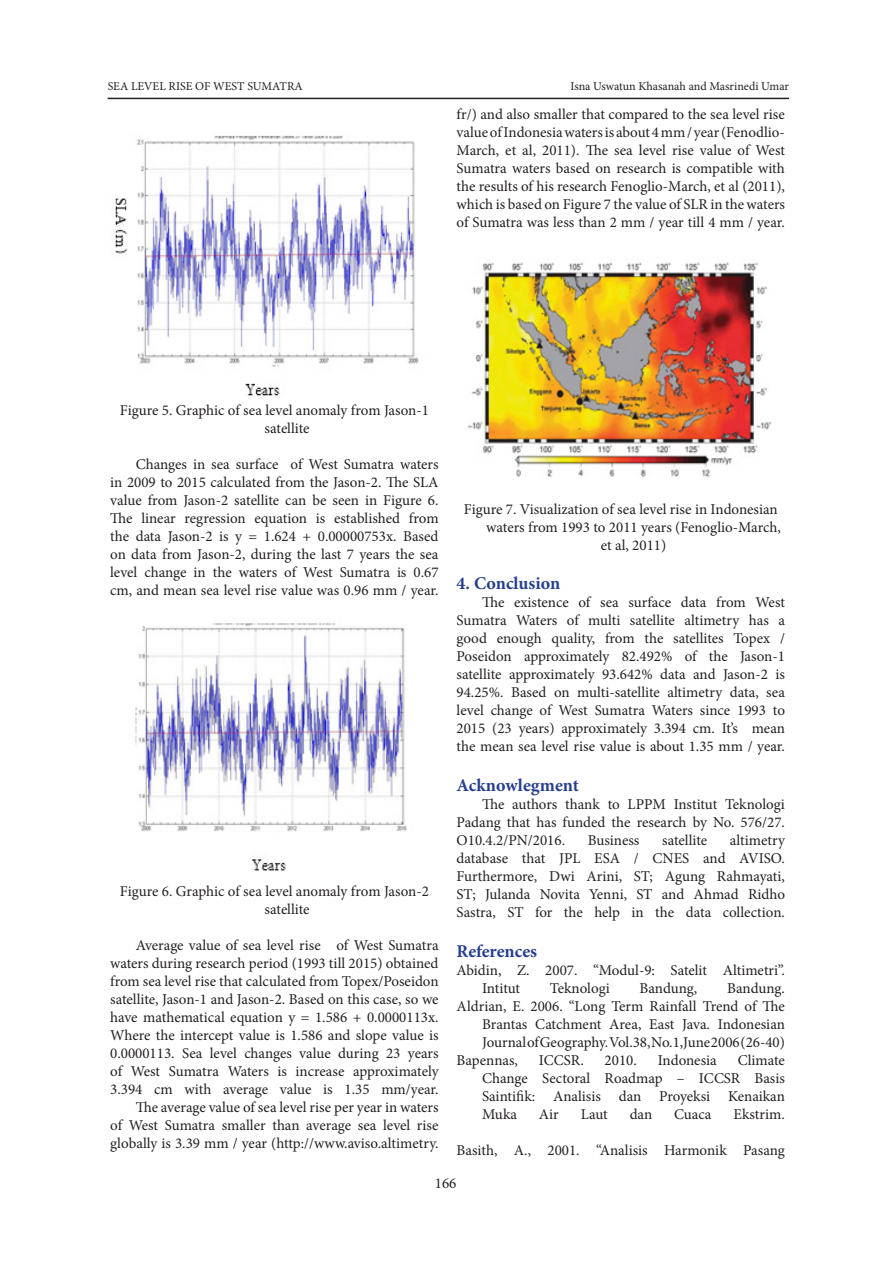
<style>
.page{position:relative;width:893px;height:1263px;background:#fff}
.page>*{position:absolute;margin:0;border:0;box-sizing:border-box;transform-origin:0 0}
.t1{font:700 18px "Minion Pro";color:#253f8e}
.t2{font:15px/18px "Minion Pro";color:#231f20;text-align:justify}
.t3{font:12px "Minion Pro";letter-spacing:-.005em;color:#231f20}
</style>
<div class="page">
<hr style="left:108px;top:98px;width:681px;height:1px;background:#231f20">
<img style="left:115px;top:135px;width:304px;height:261px">
<img style="left:135px;top:623px;width:272px;height:248px">
<img style="left:467px;top:262px;width:305px;height:216px">
<p class="t3" style="left:108px;top:78px;width:197px">SEA LEVEL RISE OF WEST SUMATRA</p>
<p class="t3" style="left:570px;top:78px;width:220px">Isna Uswatun Khasanah and Masrinedi Umar</p>
<p class="t2" style="left:457px;top:105px;width:330px">fr/) and also smaller that compared to the sea level rise value of Indonesia waters is about 4 mm / year (Fenodlio-March, et al, 2011). The sea level rise value of West Sumatra waters based on research is compatible with the results of his research Fenoglio-March, et al (2011), which is based on Figure 7 the value of SLR in the waters of Sumatra was less than 2 mm / year till 4 mm / year.</p>
<p class="t2" style="left:265px;top:401px;width:166px;text-indent:-145px">Figure 5. Graphic of sea level anomaly from Jason-1 satellite</p>
<p class="t2" style="left:110px;top:455px;width:330px;text-indent:26px">Changes in sea surface of West Sumatra waters in 2009 to 2015 calculated from the Jason-2. The SLA value from Jason-2 satellite can be seen in Figure 6.<br>The linear regression equation is established from the data Jason-2 is y = 1.624 + 0.00000753x. Based on data from Jason-2, during the last 7 years the sea level change in the waters of West Sumatra is 0.67 cm, and mean sea level rise value was 0.96 mm / year.</p>
<p class="t2" style="left:265px;top:882px;width:166px;text-indent:-145px">Figure 6. Graphic of sea level anomaly from Jason-2 satellite</p>
<p class="t2" style="left:110px;top:936px;width:330px;text-indent:26px">Average value of sea level rise of West Sumatra waters during research period (1993 till 2015) obtained from sea level rise that calculated from Topex/Poseidon satellite, Jason-1 and Jason-2. Based on this case, so we have mathematical equation y = 1.586 + 0.0000113x.<br>Where the intercept value is 1.586 and slope value is 0.0000113. Sea level changes value during 23 years of West Sumatra Waters is increase approximately 3.394 cm with average value is 1.35 mm/year.</p>
<p class="t2" style="left:110px;top:1098px;width:330px;text-indent:26px">The average value of sea level rise per year in waters of West Sumatra smaller than average sea level rise globally is 3.39 mm / year (http://www.aviso.altimetry.</p>
<p class="t2" style="left:464px;top:500px;width:316px">Figure 7. Visualization of sea level rise in Indonesian</p>
<p class="t2" style="left:486px;top:518px;width:296px">waters from 1993 to 2011 years (Fenoglio-March,</p>
<p class="t2" style="left:601px;top:536px;width:67px">et al, 2011)</p>
<p class="t1" style="left:457px;top:571px;width:105px">4. Conclusion</p>
<p class="t2" style="left:457px;top:594px;width:330px;text-indent:26px">The existence of sea surface data from West Sumatra Waters of multi satellite altimetry has a good enough quality, from the satellites Topex / Poseidon approximately 82.492% of the Jason-1 satellite approximately 93.642% data and Jason-2 is 94.25%. Based on multi-satellite altimetry data, sea level change of West Sumatra Waters since 1993 to 2015 (23 years) approximately 3.394 cm. It’s mean the mean sea level rise value is about 1.35 mm / year.</p>
<p class="t1" style="left:457px;top:772px;width:124px">Acknowlegment</p>
<p class="t2" style="left:457px;top:795px;width:330px;text-indent:26px">The authors thank to LPPM Institut Teknologi Padang that has funded the research by No. 576/27.<br>O10.4.2/PN/2016.</p>
<p class="t2" style="left:457px;top:831px;width:330px;text-indent:273px">altimetry database that JPL ESA / CNES and AVISO.<br>Furthermore, Dwi Arini, ST; Agung Rahmayati, ST; Julanda Novita Yenni, ST and Ahmad Ridho Sastra, ST for the help in the data collection.</p>
<p class="t1" style="left:457px;top:938px;width:82px">References</p>
<p class="t2" style="left:482px;top:961px;width:304px;text-indent:-26px">Abidin, Z. 2007. “Modul-9: Satelit Altimetri”.<br>Intitut</p>
<p class="t2" style="left:588px;top:831px;width:53px">Business</p>
<p class="t2" style="left:662px;top:831px;width:47px">satellite</p>
<p class="t2" style="left:550px;top:979px;width:61px">Teknologi</p>
<p class="t2" style="left:639px;top:979px;width:59px">Bandung,</p>
<p class="t2" style="left:727px;top:979px;width:59px">Bandung.</p>
<p class="t2" style="left:482px;top:997px;width:304px;text-indent:-26px">Aldrian, E. 2006. “Long Term Rainfall Trend of The Brantas Catchment Area, East Java. Indonesian Journal of Geography. Vol.38, No.1,June 2006 (26-40)</p>
<p class="t2" style="left:457px;top:1051px;width:63px">Bapennas,</p>
<p class="t2" style="left:539px;top:1051px;width:46px">ICCSR.</p>
<p class="t2" style="left:605px;top:1051px;width:34px">2010.</p>
<p class="t2" style="left:658px;top:1051px;width:61px">Indonesia</p>
<p class="t2" style="left:482px;top:1051px;width:304px;text-indent:256px">Climate Change Sectoral Roadmap – ICCSR Basis Saintifik: Analisis dan Proyeksi Kenaikan Muka</p>
<p class="t2" style="left:539px;top:1105px;width:21px">Air</p>
<p class="t2" style="left:581px;top:1105px;width:28px">Laut</p>
<p class="t2" style="left:630px;top:1105px;width:24px">dan</p>
<p class="t2" style="left:674px;top:1105px;width:39px">Cuaca</p>
<p class="t2" style="left:733px;top:1105px;width:53px">Ekstrim.</p>
<p class="t2" style="left:457px;top:1141px;width:330px">Basith, A., 2001. “Analisis Harmonik Pasang</p>
<p class="t2" style="left:435px;top:1174px;width:23px">166</p>
</div>
